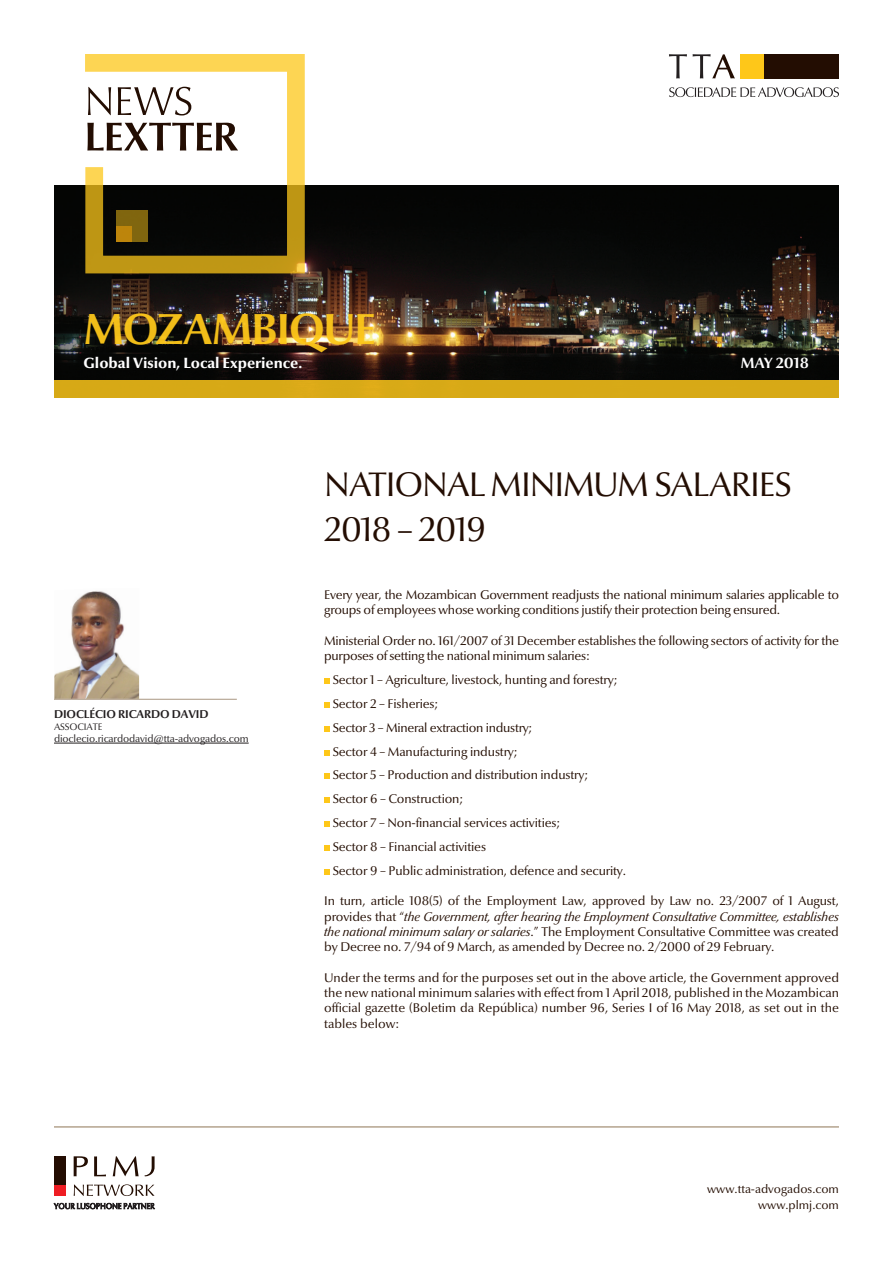
<style>
.page{position:relative;width:893px;height:1263px;background:#fff}
.page>*{position:absolute;margin:0;border:0;box-sizing:border-box;transform-origin:0 0}
.t1{font:700 43.95px "Optima Nova LT";letter-spacing:-.035em;color:#fdc71a}
.t2{font:34.5px/45px "Optima Nova LT";letter-spacing:-.035em;color:#230d02}
.t3{font:800 15px "Optima Nova LT";color:#fff}
.t4{font:700 15px "Optima Nova LT";letter-spacing:-.005em;color:#fff}
.t5{font:12.75px/15.3px "Optima Nova LT";letter-spacing:-.01em;color:#230d02}
.t6{font:12px/15.8px "Optima Nova LT";color:#230d02;text-align:right}
.t7{font:700 11.55px "Optima Nova LT";letter-spacing:-.01em;color:#231f20}
.t8{font:10.2px "Optima Nova LT";letter-spacing:-.01em;color:#231f20}
.t9{font:9.6px "Optima Nova LT";color:#231f20}
.s1{font-style:italic}
</style>
<div class="page">
<img style="left:54px;top:185px;width:785px;height:196px">
<div style="left:54px;top:381px;width:785px;height:17px;background:#d7a916"></div>
<hr style="left:54px;top:1126px;width:785px;height:2px;background:#b4a38e">
<svg style="left:84px;top:54px;width:222px;height:221px"></svg>
<div style="left:116px;top:226px;width:16px;height:15px;background:#bd850b"></div>
<div style="left:764px;top:54px;width:74px;height:24px;background:#230d02"></div>
<div style="left:740px;top:54px;width:24px;height:24px;background:#fec719"></div>
<svg style="left:669px;top:87px;width:170px;height:10px"></svg>
<svg style="left:669px;top:54px;width:66px;height:24px"></svg>
<svg style="left:87px;top:123px;width:151px;height:28px"></svg>
<svg style="left:88px;top:87px;width:103px;height:28px"></svg>
<svg style="left:54px;top:1203px;width:101px;height:6px"></svg>
<div style="left:54px;top:1185px;width:12px;height:11px;background:#ee1d23"></div>
<div style="left:54px;top:1156px;width:12px;height:29px;background:#230d02"></div>
<svg style="left:74px;top:1156px;width:81px;height:20px"></svg>
<svg style="left:74px;top:1184px;width:81px;height:12px"></svg>
<svg style="left:324px;top:678px;width:6px;height:6px"></svg>
<svg style="left:324px;top:702px;width:6px;height:6px"></svg>
<svg style="left:324px;top:726px;width:6px;height:6px"></svg>
<svg style="left:324px;top:750px;width:6px;height:5px"></svg>
<svg style="left:324px;top:773px;width:6px;height:6px"></svg>
<svg style="left:324px;top:797px;width:6px;height:6px"></svg>
<svg style="left:324px;top:821px;width:6px;height:6px"></svg>
<svg style="left:324px;top:845px;width:6px;height:6px"></svg>
<svg style="left:324px;top:869px;width:6px;height:5px"></svg>
<img style="left:54px;top:591px;width:85px;height:108px">
<hr style="left:54px;top:699px;width:183px;height:1px;background:#a99781">
<hr style="left:54px;top:743px;width:195px;height:1px;background:#231f20">
<h1 class="t1" style="left:84px;top:303px;width:294px">MOZAMBIQUE</h1>
<p class="t3" style="left:84px;top:354px;width:220px">Global Vision, Local Experience.</p>
<p class="t4" style="left:741px;top:354px;width:70px">MAY 2018</p>
<p class="t7" style="left:54px;top:707px;width:154px">DIOCLÉCIO RICARDO DAVID</p>
<p class="t9" style="left:54px;top:721px;width:13px">Associate</p>
<p class="t8" style="left:54px;top:733px;width:196px">dioclecio.ricardodavid@tta-advogados.com</p>
<h2 class="t2" style="left:324px;top:463px;width:469px">NATIONAL MINIMUM SALARIES<br>2018 – 2019</h2>
<p class="t5" style="left:324px;top:587px;width:516px">Every year, the Mozambican Government readjusts the national minimum salaries applicable to groups of employees whose working conditions justify their protection being ensured.</p>
<p class="t5" style="left:324px;top:633px;width:516px">Ministerial Order no. 161/2007 of 31 December establishes the following sectors of activity for the purposes of setting the national minimum salaries:</p>
<p class="t5" style="left:333px;top:668px;width:295px;line-height:23.9px">Sector 1 – Agriculture, livestock, hunting and forestry; Sector 2 – Fisheries;<br>Sector 3 – Mineral extraction industry;<br>Sector 4 – Manufacturing industry;<br>Sector 5 – Production and distribution industry;<br>Sector 6 – Construction;<br>Sector 7 – Non-financial services activities;<br>Sector 8 – Financial activities<br>Sector 9 – Public administration, defence and security.</p>
<p class="t5" style="left:324px;top:893px;width:516px;text-align:justify">In turn, article 108(5) of the Employment Law, approved by Law no. 23/2007 of 1 August, provides that “<span class="s1">the Government, after hearing the Employment Consultative Committee, establishes the national minimum salary or salaries</span>.” The Employment Consultative Committee was created by Decree no. 7/94 of 9 March, as amended by Decree no. 2/2000 of 29 February.</p>
<p class="t5" style="left:324px;top:970px;width:516px;text-align:justify">Under the terms and for the purposes set out in the above article, the Government approved the new national minimum salaries with effect from 1 April 2018, published in the Mozambican official gazette (Boletim da República) number 96, Series I of 16 May 2018, as set out in the tables below:</p>
<p class="t6" style="left:707px;top:1181px;width:133px">www.tta-advogados.com www.plmj.com</p>
</div>
